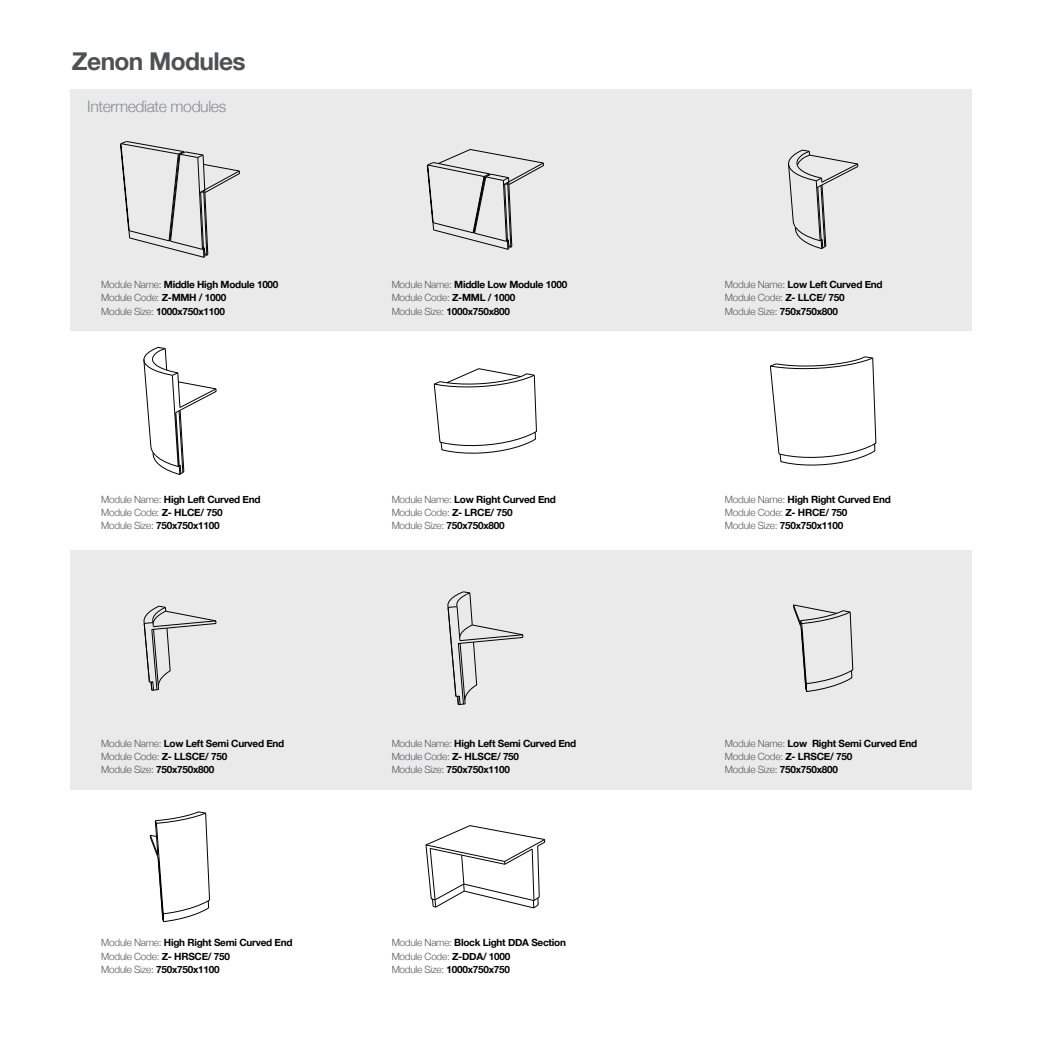
<style>
.page{position:relative;width:1042px;height:1042px;background:#fff}
.page>*{position:absolute;margin:0;border:0;box-sizing:border-box;transform-origin:0 0}
.t1{font:700 24.5px "Helvetica Neue LT Com";letter-spacing:-.025em;color:#4e5052}
.t2{font:300 15.75px "Helvetica Neue";letter-spacing:-.025em;color:#878c90}
.t3{font:700 9.97px/13.3px "Helvetica Neue";letter-spacing:-.025em;color:#000}
.s1{font-weight:300;color:#58595b}
</style>
<div class="page">
<div style="left:71px;top:89px;width:901px;height:241px;background:#eaeaeb"></div>
<div style="left:71px;top:550px;width:901px;height:240px;background:#eaeaeb"></div>
<svg style="left:120px;top:141px;width:120px;height:117px"></svg>
<svg style="left:427px;top:149px;width:117px;height:101px"></svg>
<svg style="left:788px;top:149px;width:70px;height:100px"></svg>
<svg style="left:143px;top:347px;width:74px;height:128px"></svg>
<svg style="left:433px;top:368px;width:104px;height:86px"></svg>
<svg style="left:769px;top:356px;width:107px;height:110px"></svg>
<svg style="left:143px;top:605px;width:74px;height:86px"></svg>
<svg style="left:447px;top:591px;width:76px;height:114px"></svg>
<svg style="left:793px;top:604px;width:60px;height:88px"></svg>
<svg style="left:150px;top:811px;width:60px;height:111px"></svg>
<svg style="left:425px;top:825px;width:120px;height:83px"></svg>
<h1 class="t1" style="left:72px;top:46px;width:175px">Zenon Modules</h1>
<h2 class="t2" style="left:87px;top:101px;width:140px">Intermediate modules</h2>
<p class="t3" style="left:101px;top:279px;width:179px"><span class="s1">Module Name:</span> Middle High Module 1000<br><span class="s1">Module Code:</span> Z-MMH / 1000<br><span class="s1">Module Size:</span> 1000x750x1100</p>
<p class="t3" style="left:392px;top:279px;width:177px"><span class="s1">Module Name:</span> Middle Low Module 1000<br><span class="s1">Module Code:</span> Z-MML / 1000<br><span class="s1">Module Size:</span> 1000x750x800</p>
<p class="t3" style="left:725px;top:279px;width:159px"><span class="s1">Module Name:</span> Low Left Curved End<br><span class="s1">Module Code:</span> Z- LLCE/ 750<br><span class="s1">Module Size:</span> 750x750x800</p>
<p class="t3" style="left:101px;top:493px;width:161px"><span class="s1">Module Name:</span> High Left Curved End<br><span class="s1">Module Code:</span> Z- HLCE/ 750<br><span class="s1">Module Size:</span> 750x750x1100</p>
<p class="t3" style="left:392px;top:493px;width:166px"><span class="s1">Module Name:</span> Low Right Curved End<br><span class="s1">Module Code:</span> Z- LRCE/ 750<br><span class="s1">Module Size:</span> 750x750x800</p>
<p class="t3" style="left:725px;top:493px;width:167px"><span class="s1">Module Name:</span> High Right Curved End<br><span class="s1">Module Code:</span> Z- HRCE/ 750<br><span class="s1">Module Size:</span> 750x750x1100</p>
<p class="t3" style="left:101px;top:737px;width:185px"><span class="s1">Module Name:</span> Low Left Semi Curved End<br><span class="s1">Module Code:</span> Z- LLSCE/ 750<br><span class="s1">Module Size:</span> 750x750x800</p>
<p class="t3" style="left:392px;top:737px;width:186px"><span class="s1">Module Name:</span> High Left Semi Curved End<br><span class="s1">Module Code:</span> Z- HLSCE/ 750<br><span class="s1">Module Size:</span> 750x750x1100</p>
<p class="t3" style="left:725px;top:737px;width:194px"><span class="s1">Module Name:</span> Low Right Semi Curved End<br><span class="s1">Module Code:</span> Z- LRSCE/ 750<br><span class="s1">Module Size:</span> 750x750x800</p>
<p class="t3" style="left:101px;top:937px;width:193px"><span class="s1">Module Name:</span> High Right Semi Curved End<br><span class="s1">Module Code:</span> Z- HRSCE/ 750<br><span class="s1">Module Size:</span> 750x750x1100</p>
<p class="t3" style="left:392px;top:937px;width:176px"><span class="s1">Module Name:</span> Block Light DDA Section<br><span class="s1">Module Code:</span> Z-DDA/ 1000<br><span class="s1">Module Size:</span> 1000x750x750</p>
</div>
